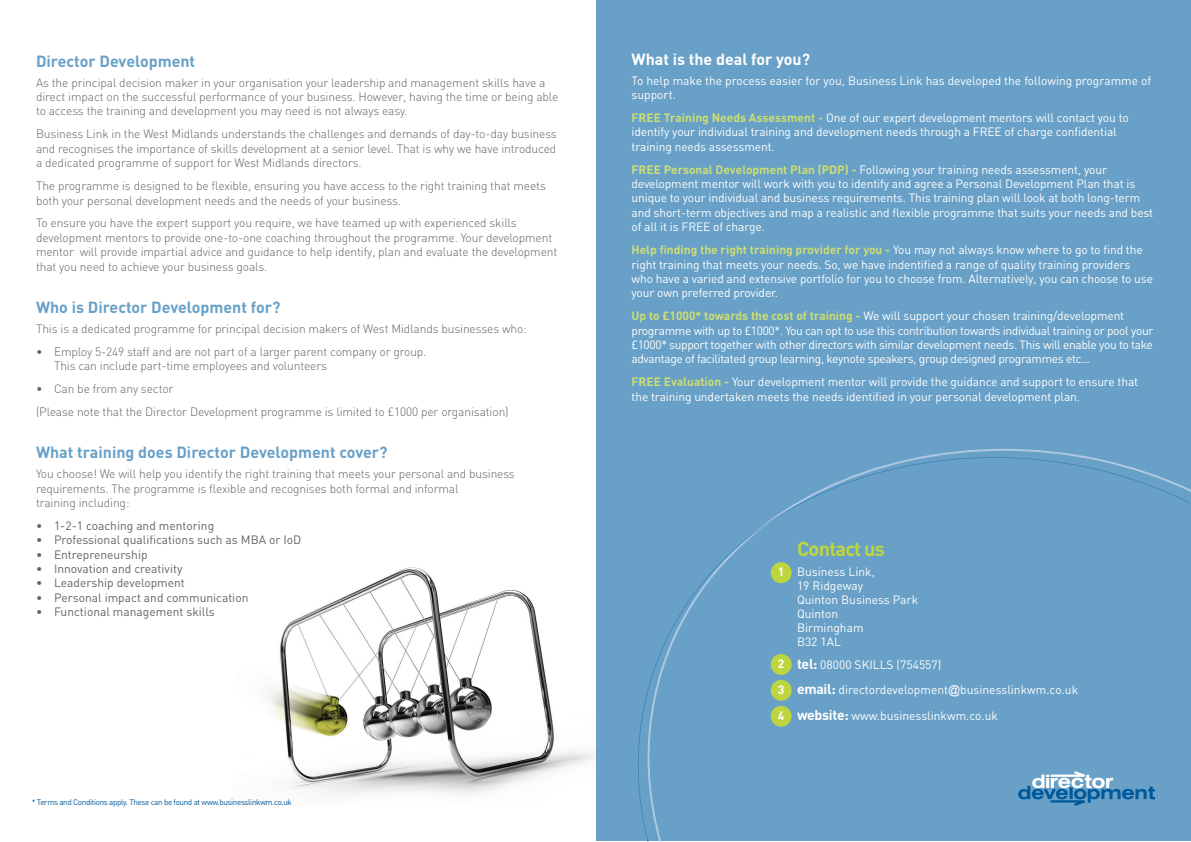
<style>
.page{position:relative;width:1191px;height:842px;background:#fff}
.page>*{position:absolute;margin:0;border:0;box-sizing:border-box;transform-origin:0 0}
.t1{font:700 20px "DIN";letter-spacing:-.04em;color:#bdd63e}
.t2{font:700 16px "DIN";color:#68a0c7}
.t3{font:700 16px "DIN";color:#fff}
.t4{font:300 12px/14.4px "DIN";letter-spacing:-.01em;color:#636366}
.t5{font:12px/14.4px "DIN";letter-spacing:-.01em;color:#fff}
.t6{font:12px/14.4px "DIN";letter-spacing:-.03em;color:#fff}
.t7{font:12px "DIN";color:#636366}
.t8{font:700 12px/25.9px "DIN";color:#fff;text-align:justify}
.t9{font:8px "DIN";letter-spacing:-.04em;color:#00599b}
.s1{font-weight:700;color:#cdde71}
.s2{font-weight:700;font-size:14px}
.s3{font-family:"Arial"}
</style>
<div class="page">
<div style="left:596px;top:0;width:594px;height:841px;background:#68a0c7"></div>
<svg style="left:638px;top:457px;width:552px;height:384px"></svg>
<svg style="left:735px;top:508px;width:56px;height:41px"></svg>
<img style="left:266px;top:567px;width:329px;height:227px">
<svg style="left:1018px;top:771px;width:137px;height:35px"></svg>
<div style="left:770px;top:562px;width:21px;height:21px;background:#bdd63e;border-radius:50%"></div>
<div style="left:770px;top:654px;width:21px;height:21px;background:#bdd63e;border-radius:50%"></div>
<div style="left:770px;top:680px;width:21px;height:21px;background:#bdd63e;border-radius:50%"></div>
<div style="left:770px;top:706px;width:21px;height:21px;background:#bdd63e;border-radius:50%"></div>
<h2 class="t2" style="left:36px;top:50px;width:161px">Director Development</h2>
<p class="t4" style="left:36px;top:75px;width:524px">As the principal decision maker in your organisation your leadership and management skills have a direct impact on the successful performance of your business. However, having the time or being able to access the training and development you may need is not always easy.</p>
<p class="t4" style="left:36px;top:127px;width:522px;text-align:justify">Business Link in the West Midlands understands the challenges and demands of day-to-day business and recognises the importance of skills development at a senior level. That is why we have introduced a dedicated programme of support for West Midlands directors.</p>
<p class="t4" style="left:36px;top:178px;width:511px">The programme is designed to be flexible, ensuring you have access to the right training that meets both your personal development needs and the needs of your business.</p>
<p class="t4" style="left:36px;top:216px;width:523px">To ensure you have the expert support you require, we have teamed up with experienced skills development mentors to provide one-to-one coaching throughout the programme. Your development mentor will provide impartial advice and guidance to help identify, plan and evaluate the development that you need to achieve your business goals.</p>
<h2 class="t2" style="left:36px;top:296px;width:246px">Who is Director Development for?</h2>
<p class="t4" style="left:36px;top:321px;width:492px">This is a dedicated programme for principal decision makers of West Midlands businesses who:</p>
<p class="t4" style="left:54px;top:344px;width:374px;text-indent:-18px">• Employ 5-249 staff and are not part of a larger parent company or group.<br>This can include part-time employees and volunteers</p>
<p class="t4" style="left:36px;top:377px;width:474px;line-height:22.9px">• Can be from any sector<br>(Please note that the Director Development programme is limited to £1000 per organisation)</p>
<h2 class="t2" style="left:36px;top:442px;width:353px">What training does Director Development cover?</h2>
<p class="t4" style="left:36px;top:466px;width:480px">You choose! We will help you identify the right training that meets your personal and business requirements. The programme is flexible and recognises both formal and informal<br>training including:</p>
<p class="t7" style="left:36px;top:518px;width:180px">• 1-2-1 coaching and mentoring</p>
<p class="t7" style="left:36px;top:532px;width:267px">• Professional qualifications such as MBA or IoD</p>
<p class="t7" style="left:36px;top:547px;width:113px">• Entrepreneurship</p>
<p class="t7" style="left:36px;top:561px;width:148px">• Innovation and creativity</p>
<p class="t7" style="left:36px;top:576px;width:150px">• Leadership development</p>
<p class="t7" style="left:36px;top:590px;width:214px">• Personal impact and communication</p>
<p class="t7" style="left:36px;top:604px;width:180px">• Functional management skills</p>
<p class="t9" style="left:32px;top:797px;width:261px">* Terms and Conditions apply. These can be found at www.businesslinkwm.co.uk</p>
<h2 class="t3" style="left:631px;top:48px;width:180px">What is the deal for you?</h2>
<p class="t5" style="left:631px;top:73px;width:521px">To help make the process easier for you, Business Link has developed the following programme of support.</p>
<p class="t5" style="left:631px;top:110px;width:499px"><span class="s1">FREE Training Needs Assessment -</span> One of our expert development mentors will contact you to identify your individual training and development needs through a FREE of charge confidential training needs assessment.</p>
<p class="t5" style="left:631px;top:162px;width:523px"><span class="s1">FREE Personal Development Plan (PDP) -</span> Following your training needs assessment, your development mentor will work with you to identify and agree a Personal Development Plan that is unique to your individual and business requirements. This training plan will look at both long-term and short-term objectives and map a realistic and flexible programme that suits your needs and best of all it is FREE of charge.</p>
<p class="t5" style="left:631px;top:242px;width:523px"><span class="s1">Help finding the right training provider for you -</span> You may not always know where to go to find the right training that meets your needs. So, we have indentified a range of quality training providers who have a varied and extensive portfolio for you to choose from. Alternatively, you can choose to use your own preferred provider.</p>
<p class="t6" style="left:631px;top:308px;width:523px"><span class="s1">Up to £1000* towards the cost of training -</span> We will support your chosen training/development programme with up to £1000*. You can opt to use this contribution towards individual training or pool your £1000* support together with other directors with similar development needs. This will enable you to take advantage of facilitated group learning, keynote speakers, group designed programmes etc...</p>
<p class="t5" style="left:631px;top:375px;width:508px"><span class="s1">FREE Evaluation -</span> Your development mentor will provide the guidance and support to ensure that the training undertaken meets the needs identified in your personal development plan.</p>
<p class="t8" style="left:777px;top:559px;width:8px">1</p>
<p class="t8" style="left:777px;top:650px;width:8px">2<br>3<br>4</p>
<h1 class="t1" style="left:797px;top:536px;width:89px">Contact us</h1>
<p class="t5" style="left:797px;top:565px;width:123px;line-height:14px">Business Link,<br>19 Ridgeway<br>Quinton Business Park<br>Quinton<br>Birmingham<br>B32 1AL</p>
<p class="t5" style="left:797px;top:652px;width:283px;line-height:25.3px"><span class="s2">tel:</span> 08000 SKILLS (754557)<br><span class="s2">email:</span> directordevelopment<span class="s3">@</span>businesslinkwm.co.uk <span class="s2">website:</span> www.businesslinkwm.co.uk</p>
</div>
